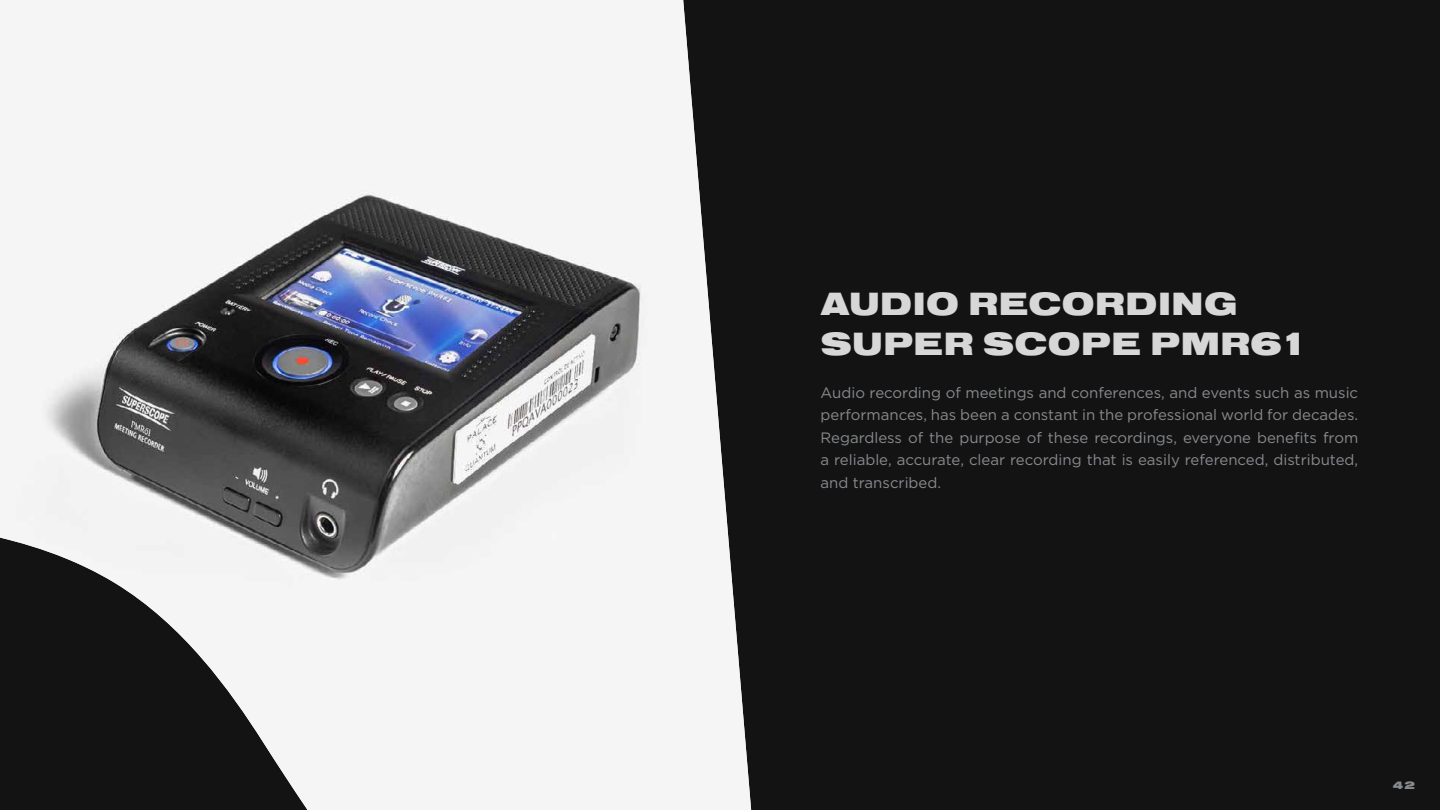
<style>
.page{position:relative;width:1440px;height:810px;background:#131313}
.page>*{position:absolute;margin:0;border:0;box-sizing:border-box;transform-origin:0 0}
.t1{font:33.45px/40.1px "Nimbus Sans DOT Blac Exte";letter-spacing:.015em;color:#d6d7d6}
.t2{font:15px/22.5px "Gotham";color:#878a8e;text-align:justify}
.t3{font:11.1px "Nimbus Sans DOT Blac Exte";color:#878a8e}
</style>
<div class="page">
<img style="left:0;top:0;width:751px;height:810px">
<h1 class="t1" style="left:821px;top:284px;width:490px">AUDIO RECORDING<br>SUPER SCOPE PMR61</h1>
<p class="t2" style="left:820px;top:381px;width:539px">Audio recording of meetings and conferences, and events such as music performances, has been a constant in the professional world for decades.<br>Regardless of the purpose of these recordings, everyone benefits from a reliable, accurate, clear recording that is easily referenced, distributed, and transcribed.</p>
<p class="t3" style="left:1393px;top:779px;width:24px">42</p>
</div>
